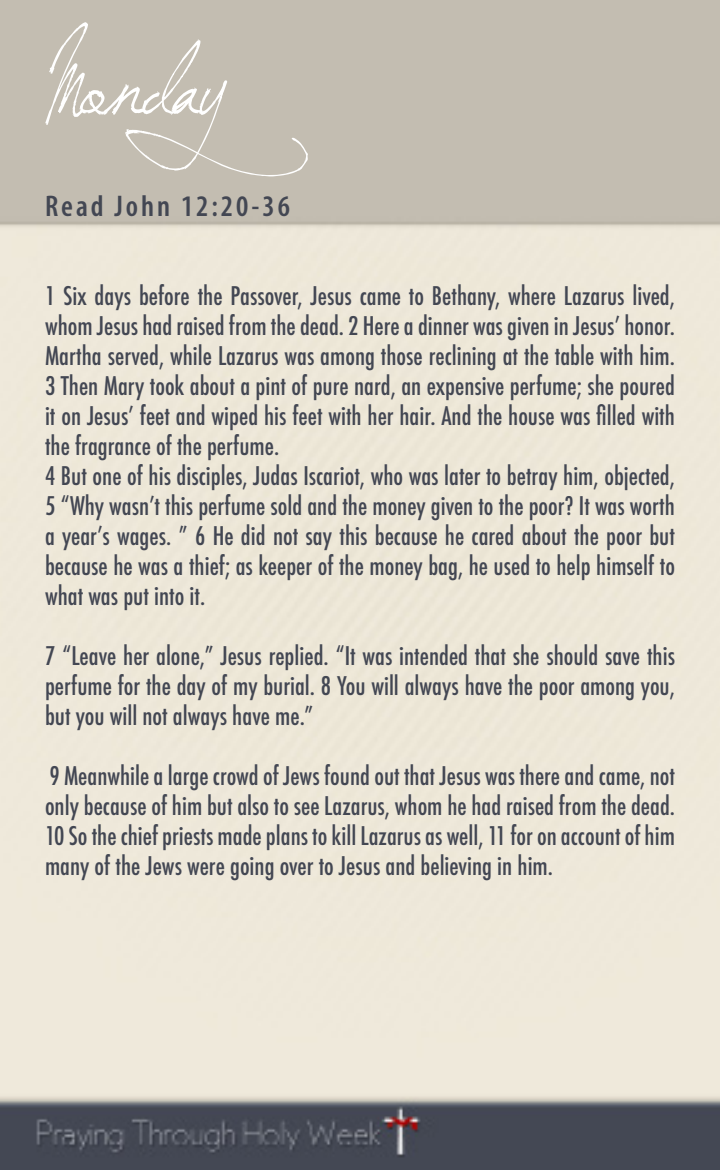
<style>
.page{position:relative;width:720px;height:1170px;background:#fff}
.page>*{position:absolute;margin:0;border:0;box-sizing:border-box;transform-origin:0 0}
.t1{font:112.5px "Jellyka Bees Antique Handwriting";color:#fff}
.t2{font:600 condensed 30px "Myriad Pro";letter-spacing:.1em;color:#434753}
.t3{font:500 condensed 25px/30px "Futura";color:#434753;text-align:justify}
</style>
<div class="page">
<img style="left:0;top:0;width:720px;height:1170px">
<p class="t1" style="left:45px;top:8px;width:340px">Monday</p>
<p class="t2" style="left:45px;top:190px;width:246px">Read John 12:20-36</p>
<p class="t3" style="left:45px;top:281px;width:632px">1 Six days before the Passover, Jesus came to Bethany, where Lazarus lived, whom Jesus had raised from the dead. 2 Here a dinner was given in Jesus’ honor.<br>Martha served, while Lazarus was among those reclining at the table with him.<br>3 Then Mary took about a pint of pure nard, an expensive perfume; she poured it on Jesus’ feet and wiped his feet with her hair. And the house was filled with the fragrance of the perfume.</p>
<p class="t3" style="left:45px;top:461px;width:632px">4 But one of his disciples, Judas Iscariot, who was later to betray him, objected, 5 “Why wasn’t this perfume sold and the money given to the poor? It was worth a year’s wages. ” 6 He did not say this because he cared about the poor but because he was a thief; as keeper of the money bag, he used to help himself to what was put into it.</p>
<p class="t3" style="left:45px;top:641px;width:632px">7 “Leave her alone,” Jesus replied. “It was intended that she should save this perfume for the day of my burial. 8 You will always have the poor among you, but you will not always have me.”</p>
<p class="t3" style="left:45px;top:761px;width:632px">9 Meanwhile a large crowd of Jews found out that Jesus was there and came, not only because of him but also to see Lazarus, whom he had raised from the dead.<br>10 So the chief priests made plans to kill Lazarus as well, 11 for on account of him many of the Jews were going over to Jesus and believing in him.</p>
</div>
